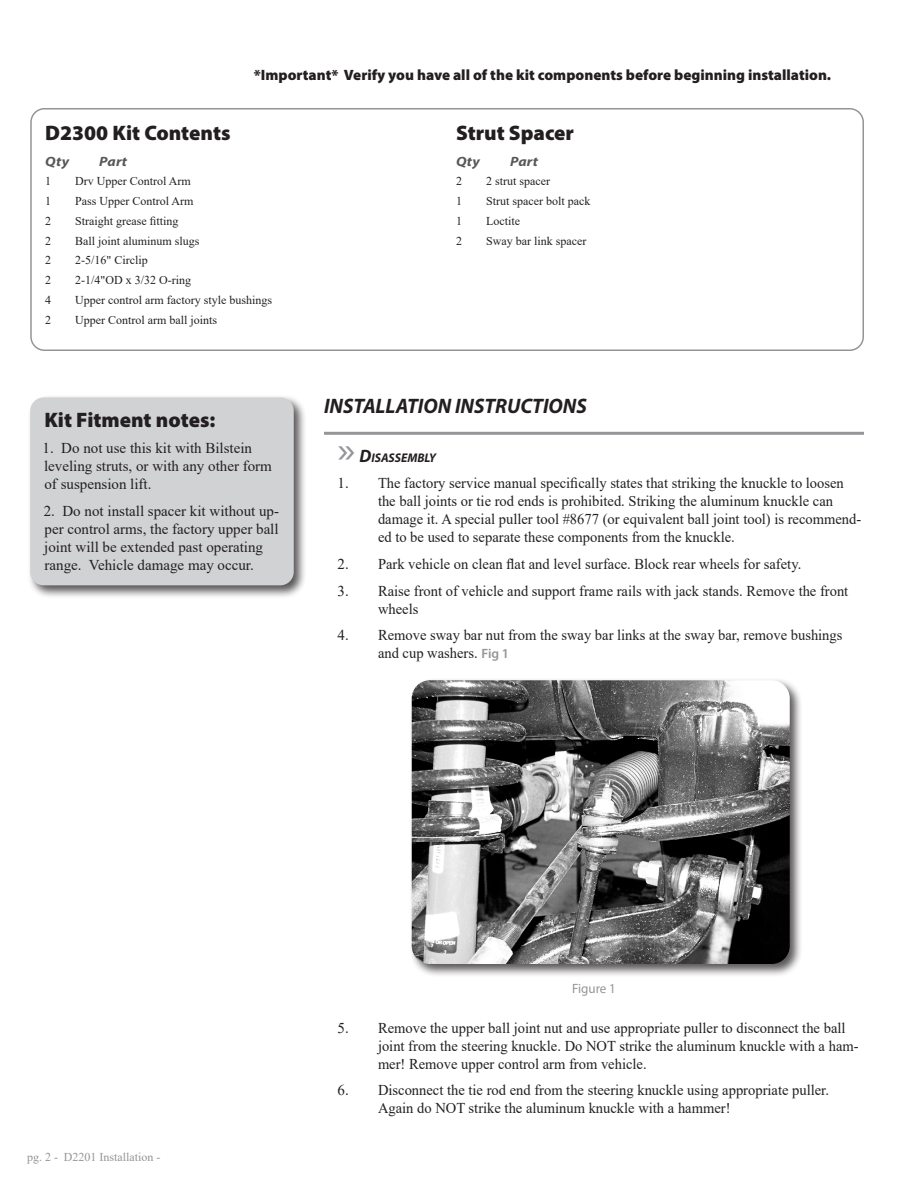
<style>
.page{position:relative;width:918px;height:1188px;background:#fff}
.page>*{position:absolute;margin:0;border:0;box-sizing:border-box;transform-origin:0 0}
.Headline{font:900 21px "Myriad Pro";color:#231f20}
.Headline-2{font:italic 700 21px "Myriad Pro";color:#231f20}
.Body_text{font:15px/18px "Times New Roman";color:#231f20}
.Headline-3{font:900 15px "Myriad Pro";color:#231f20}
.Parts_Column_Headers{font:italic 700 13.5px "Myriad Pro";letter-spacing:.02em;color:#57585a;scale:1.11 1}
.t1{font:13.5px "Myriad Pro";color:#939598}
.t2{font:italic 700 12.6px "Myriad Pro";color:#231f20}
.parts{font:12px "Times New Roman";color:#231f20}
.t3{font:12px "Times New Roman";color:#939598}
.s1{font-weight:400;font-style:normal;font-size:36px;color:#939598}
.s2{font-size:18px}
.s3{font-family:"Myriad Pro";font-weight:600;font-size:13.5px;color:#939598}
</style>
<div class="page">
<hr style="left:324px;top:432px;width:540px;height:3px;background:#939598">
<div style="left:409px;top:677px;width:394px;height:301px;background:#231f20;opacity:.75"></div>
<img style="left:412px;top:680px;width:378px;height:284px">
<div style="left:30px;top:108px;width:834px;height:243px;border:2px solid #939598;border-radius:14px"></div>
<div style="left:27px;top:395px;width:281px;height:204px;background:#231f20;opacity:.75"></div>
<div style="left:30px;top:397px;width:264px;height:188px;background:#d1d2d4;border-radius:14px"></div>
<p class="Headline-3" style="left:254px;top:65px;width:579px">*Important* Verify you have all of the kit components before beginning installation.</p>
<p class="Headline" style="left:45px;top:119px;width:187px">D2300 Kit Contents</p>
<p class="Parts_Column_Headers" style="left:45px;top:152px;width:23px">Qty</p>
<p class="Parts_Column_Headers" style="left:99px;top:152px;width:27px">Part</p>
<p class="parts" style="left:45px;top:173px;width:7px">1</p>
<p class="parts" style="left:75px;top:173px;width:117px">Drv Upper Control Arm</p>
<p class="parts" style="left:45px;top:193px;width:7px">1</p>
<p class="parts" style="left:75px;top:193px;width:120px">Pass Upper Control Arm</p>
<p class="parts" style="left:45px;top:212px;width:7px">2</p>
<p class="parts" style="left:75px;top:212px;width:105px">Straight grease fitting</p>
<p class="parts" style="left:45px;top:232px;width:7px">2</p>
<p class="parts" style="left:75px;top:232px;width:126px">Ball joint aluminum slugs</p>
<p class="parts" style="left:45px;top:252px;width:7px">2</p>
<p class="parts" style="left:75px;top:252px;width:74px">2-5/16" Circlip</p>
<p class="parts" style="left:45px;top:272px;width:7px">2</p>
<p class="parts" style="left:75px;top:272px;width:117px">2-1/4"OD x 3/32 O-ring</p>
<p class="parts" style="left:45px;top:291px;width:7px">4</p>
<p class="parts" style="left:75px;top:291px;width:198px">Upper control arm factory style bushings</p>
<p class="parts" style="left:45px;top:311px;width:7px">2</p>
<p class="parts" style="left:75px;top:311px;width:143px">Upper Control arm ball joints</p>
<p class="Headline" style="left:44px;top:406px;width:173px">Kit Fitment notes:</p>
<p class="Body_text" style="left:43px;top:439px;width:231px">1. Do not use this kit with Bilstein leveling struts, or with any other form of suspension lift.</p>
<p class="Body_text" style="left:44px;top:501px;width:237px">2. Do not install spacer kit without up&shy;per control arms, the factory upper ball joint will be extended past operating range. Vehicle damage may occur.</p>
<p class="Headline" style="left:456px;top:119px;width:119px">Strut Spacer</p>
<p class="Parts_Column_Headers" style="left:456px;top:152px;width:23px">Qty</p>
<p class="Parts_Column_Headers" style="left:510px;top:152px;width:27px">Part</p>
<p class="parts" style="left:456px;top:173px;width:7px">2</p>
<p class="parts" style="left:486px;top:173px;width:65px">2 strut spacer</p>
<p class="parts" style="left:456px;top:193px;width:7px">1</p>
<p class="parts" style="left:486px;top:193px;width:106px">Strut spacer bolt pack</p>
<p class="parts" style="left:456px;top:212px;width:7px">1</p>
<p class="parts" style="left:486px;top:212px;width:35px">Loctite</p>
<p class="parts" style="left:456px;top:232px;width:7px">2</p>
<p class="parts" style="left:486px;top:232px;width:102px">Sway bar link spacer</p>
<p class="Headline-2" style="left:324px;top:392px;width:264px">INSTALLATION INSTRUCTIONS</p>
<p class="t2" style="left:338px;top:449px;width:100px"><span class="s1">»</span> <span class="s2">D</span>ISASSEMBLY</p>
<p class="Body_text" style="left:378px;top:474px;width:485px;text-indent:-40px">1. The factory service manual specifically states that striking the knuckle to loosen the ball joints or tie rod ends is prohibited. Striking the aluminum knuckle can damage it. A special puller tool #8677 (or equivalent ball joint tool) is recommend&shy;ed to be used to separate these components from the knuckle.</p>
<p class="Body_text" style="left:338px;top:555px;width:465px">2. Park vehicle on clean flat and level surface. Block rear wheels for safety.</p>
<p class="Body_text" style="left:378px;top:581px;width:472px;text-indent:-40px">3. Raise front of vehicle and support frame rails with jack stands. Remove the front wheels</p>
<p class="Body_text" style="left:378px;top:626px;width:466px;text-indent:-40px">4. Remove sway bar nut from the sway bar links at the sway bar, remove bushings and cup washers. <span class="s3">Fig 1</span></p>
<p class="t3" style="left:27px;top:1149px;width:135px">pg. 2 - D2201 Installation -</p>
<p class="t1" style="left:572px;top:980px;width:45px">Figure 1</p>
<p class="Body_text" style="left:378px;top:1018px;width:482px;text-indent:-40px">5. Remove the upper ball joint nut and use appropriate puller to disconnect the ball joint from the steering knuckle. Do NOT strike the aluminum knuckle with a ham&shy;mer! Remove upper control arm from vehicle.</p>
<p class="Body_text" style="left:378px;top:1081px;width:452px;text-indent:-40px">6. Disconnect the tie rod end from the steering knuckle using appropriate puller.<br>Again do NOT strike the aluminum knuckle with a hammer!</p>
</div>
